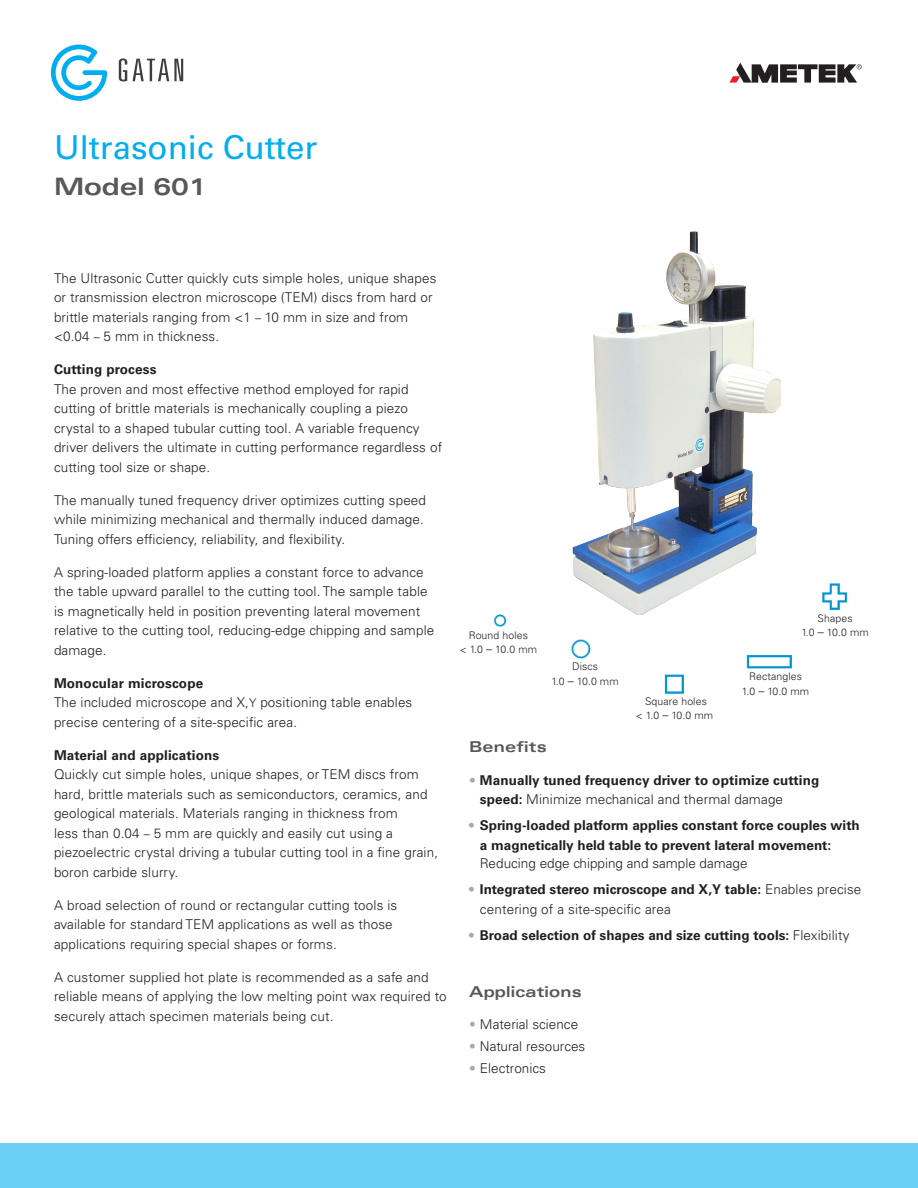
<style>
.page{position:relative;width:918px;height:1188px;background:#fff}
.page>*{position:absolute;margin:0;border:0;box-sizing:border-box;transform-origin:0 0}
.t1{font:33px "Univers LT Std";color:#00aeef}
.t2{font:700 expanded 24px "Univers LT Std";color:#57585a}
.body{font:700 expanded 15px "Univers LT Std";letter-spacing:.01em;color:#57585a}
.body-2{font:300 13.5px/19.5px "Univers LT Std";letter-spacing:.01em;color:#231f20}
.t3{font:700 13.5px/19.5px "Univers LT Std";color:#231f20}
.body-3{font:300 10.5px/14.4px "Univers LT Std";letter-spacing:.01em;color:#231f20;text-align:center}
.s1{font-size:12px}
.s2{font-weight:700}
.s3{font-weight:300;color:#a8a9ad}
.s4{font-weight:300}
.s5{color:#a8a9ad}
.s6{font-weight:700;color:#a8a9ad}
</style>
<div class="page">
<div style="left:0;top:1143px;width:918px;height:45px;background:#6bcff6"></div>
<svg style="left:119px;top:58px;width:8px;height:23px"></svg>
<svg style="left:133px;top:59px;width:50px;height:22px"></svg>
<svg style="left:51px;top:45px;width:56px;height:56px"></svg>
<svg style="left:729px;top:63px;width:133px;height:20px"></svg>
<img style="left:572px;top:231px;width:208px;height:341px">
<img style="left:493px;top:572px;width:355px;height:122px">
<p class="t1" style="left:54px;top:128px;width:265px">Ultrasonic Cutter</p>
<p class="t2" style="left:54px;top:173px;width:154px">Model 601</p>
<p class="body-2" style="left:54px;top:268px;width:384px">The Ultrasonic Cutter quickly cuts simple holes, unique shapes or transmission electron microscope (TEM) discs from hard or brittle materials ranging from &lt;1 <span class="s1">–</span> 10 mm in size and from &lt;0.04 <span class="s1">–</span> 5 mm in thickness.</p>
<p class="body-2" style="left:54px;top:360px;width:390px"><span class="s2">Cutting process<br></span>The proven and most effective method employed for rapid cutting of brittle materials is mechanically coupling a piezo crystal to a shaped tubular cutting tool. A variable frequency driver delivers the ultimate in cutting performance regardless of cutting tool size or shape.</p>
<p class="body-2" style="left:54px;top:490px;width:374px">The manually tuned frequency driver optimizes cutting speed while minimizing mechanical and thermally induced damage.<br>Tuning offers efficiency, reliability, and flexibility.</p>
<p class="body-2" style="left:54px;top:562px;width:382px">A spring-loaded platform applies a constant force to advance the table upward parallel to the cutting tool. The sample table is magnetically held in position preventing lateral movement relative to the cutting tool, reducing-edge chipping and sample damage.</p>
<p class="body-2" style="left:54px;top:673px;width:360px"><span class="s2">Monocular microscope<br></span>The included microscope and X,<span class="s1">Y</span> positioning table enables precise centering of a site-specific area.</p>
<p class="body-2" style="left:54px;top:745px;width:386px"><span class="s2">Material and applications<br></span>Quickly cut simple holes, unique shapes, or TEM discs from hard, brittle materials such as semiconductors, ceramics, and geological materials. Materials ranging in thickness from<br>less than 0.04 <span class="s1">–</span> 5 mm are quickly and easily cut using a piezoelectric crystal driving a tubular cutting tool in a fine grain, boron carbide slurry.</p>
<p class="body-2" style="left:54px;top:895px;width:345px">A broad selection of round or rectangular cutting tools is available for standard TEM applications as well as those applications requiring special shapes or forms.</p>
<p class="body-2" style="left:54px;top:967px;width:394px">A customer supplied hot plate is recommended as a safe and reliable means of applying the low melting point wax required to securely attach specimen materials being cut.</p>
<p class="body-3" style="left:818px;top:611px;width:36px">Shapes</p>
<p class="body-3" style="left:469px;top:628px;width:61px">Round holes</p>
<p class="body-3" style="left:801px;top:625px;width:69px">1.0 <span class="s1">–</span> 10.0 mm</p>
<p class="body-3" style="left:460px;top:642px;width:79px">&lt; 1.0 <span class="s1">–</span> 10.0 mm</p>
<p class="body-3" style="left:742px;top:669px;width:69px">Rectangles<br>1.0 <span class="s1">–</span> 10.0 mm</p>
<p class="body-3" style="left:636px;top:694px;width:79px">Square holes<br>&lt; 1.0 <span class="s1">–</span> 10.0 mm</p>
<p class="body-3" style="left:551px;top:659px;width:69px">Discs<br>1.0 <span class="s1">–</span> 10.0 mm</p>
<p class="body" style="left:469px;top:738px;width:79px">Benefits</p>
<p class="t3" style="left:480px;top:770px;width:341px;text-indent:-11px"><span class="s3">•</span> Manually tuned frequency driver to optimize cutting speed: <span class="s4">Minimize mechanical and thermal damage</span></p>
<p class="t3" style="left:480px;top:816px;width:381px;text-indent:-11px"><span class="s5">•</span> Spring-loaded platform applies constant force couples with a magnetically held table to prevent lateral movement:</p>
<p class="body-2" style="left:480px;top:853px;width:269px">Reducing edge chipping and sample damage</p>
<p class="body-2" style="left:480px;top:880px;width:383px;text-indent:-11px"><span class="s6">•</span> <span class="s2">Integrated stereo microscope and X,Y table:</span> Enables precise centering of a site-specific area</p>
<p class="t3" style="left:469px;top:926px;width:382px"><span class="s5">•</span> Broad selection of shapes and size cutting tools: <span class="s4">Flexibility</span></p>
<p class="body" style="left:469px;top:983px;width:114px">Applications</p>
<p class="body-2" style="left:469px;top:1014px;width:111px"><span class="s5">•</span> Material science</p>
<p class="body-2" style="left:469px;top:1036px;width:118px"><span class="s5">•</span> Natural resources</p>
<p class="body-2" style="left:469px;top:1058px;width:78px"><span class="s5">•</span> Electronics</p>
</div>
